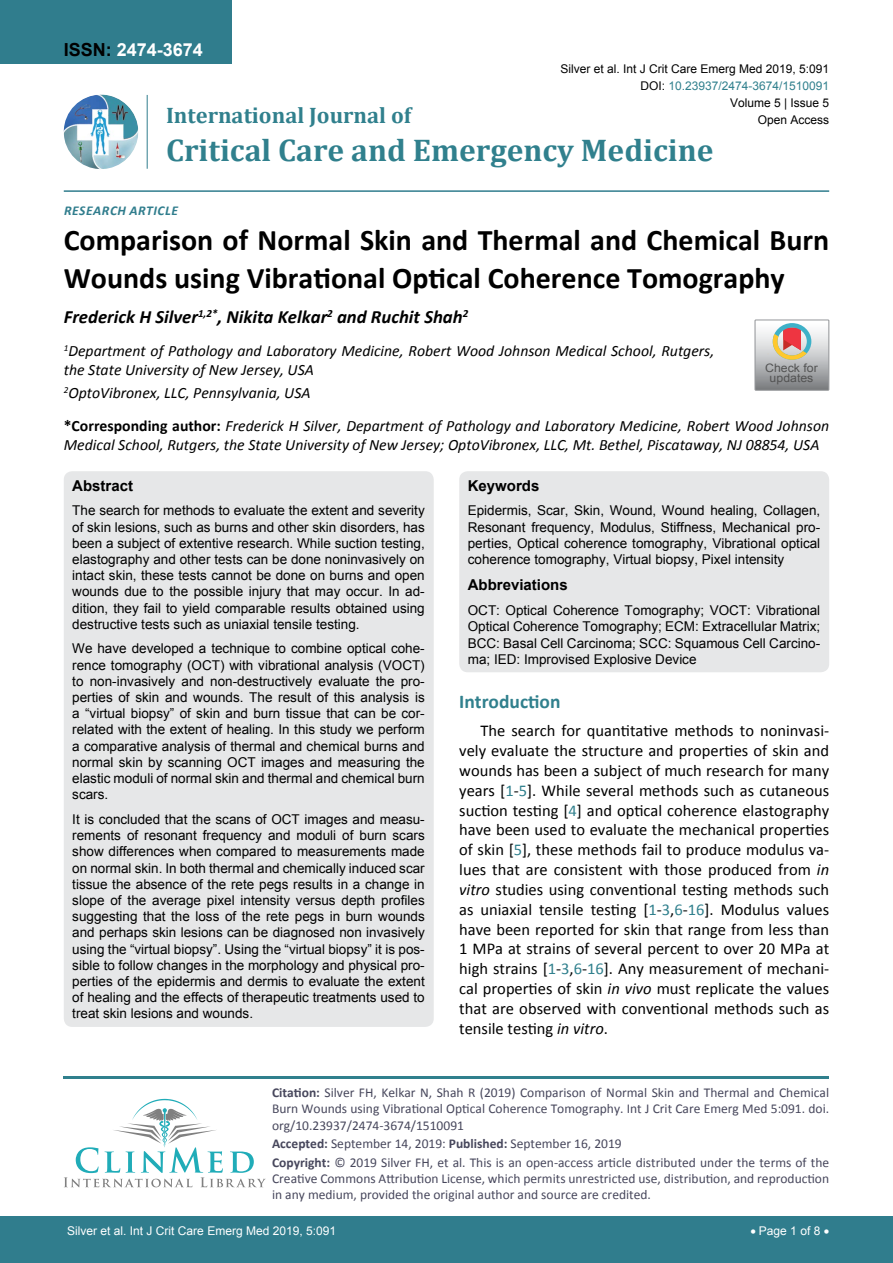
<style>
.page{position:relative;width:893px;height:1263px;background:#fff}
.page>*{position:absolute;margin:0;border:0;box-sizing:border-box;transform-origin:0 0}
.t1{font:700 31.5px "Cambria";color:#30808d}
.t2{font:700 30px/37.5px "Calibri";color:#000}
.t3{font:700 22.5px "Cambria";color:#30808d}
.t4{font:700 19.5px "Calibri";color:#30808d}
.t5{font:italic 700 18.75px "Calibri";color:#000}
.t6{font:700 18px "Arial";color:#fff}
.t7{font:16.5px/19.8px "Calibri";color:#000;text-align:justify}
.t8{font:italic 15.75px/18.9px "Calibri";color:#000}
.t9{font:700 15px "Arial";color:#000}
.t10{font:13.5px/16.2px "Arial";color:#000;text-align:justify}
.t11{font:13.5px/16.2px "Calibri";color:#47475c}
.t12{font:italic 700 13.5px "Calibri";letter-spacing:.04em;color:#307d8d}
.t13{font:12px "Arial";color:#000}
.t14{font:12px "Arial";color:#fff}
.t15{font:12px "Arial";color:#30808d}
.t16{font:11.7px/10.1px "Arial";color:#535353;text-align:center;scale:1.06 1}
.s1{color:#000}
.s2{font-weight:700;font-style:normal}
.s3{color:#30808d}
.s4{font-style:italic}
.s5{font-weight:700}
</style>
<div class="page">
<div style="left:0;top:0;width:231px;height:64px;background:#307d8d"></div>
<img style="left:64px;top:95px;width:74px;height:74px;border-radius:37px">
<hr style="left:147px;top:95px;width:1px;height:74px;background:#307d8d">
<hr style="left:64px;top:190px;width:765px;height:2px;background:#307d8d">
<div style="left:0;top:1217px;width:893px;height:46px;background:#307d8d"></div>
<hr style="left:64px;top:1076px;width:765px;height:2px;background:#30808d">
<svg style="left:64px;top:1099px;width:202px;height:88px"></svg>
<svg style="left:755px;top:320px;width:74px;height:70px;background:#bdb6b3"></svg>
<div style="left:64px;top:471px;width:370px;height:556px;background:#e6e7e8;border-radius:9px"></div>
<div style="left:459px;top:471px;width:370px;height:201px;background:#e6e7e8;border-radius:9px"></div>
<h3 class="t6" style="left:64px;top:38px;width:141px"><span class="s1">ISSN:</span> 2474-3674</h3>
<p class="t13" style="left:560px;top:60px;width:270px">Silver et al. Int J Crit Care Emerg Med 2019, 5:091</p>
<p class="t13" style="left:730px;top:95px;width:101px">Volume 5 | Issue 5</p>
<p class="t15" style="left:640px;top:78px;width:190px"><span class="s1">DOI:</span> 10.23937/2474-3674/1510091</p>
<h3 class="t3" style="left:166px;top:100px;width:247px">International Journal of</h3>
<h1 class="t1" style="left:166px;top:128px;width:549px">Critical Care and Emergency Medicine</h1>
<p class="t13" style="left:758px;top:112px;width:73px">Open Access</p>
<p class="t12" style="left:64px;top:202px;width:115px">Research ar ticle</p>
<h2 class="t2" style="left:64px;top:221px;width:767px">Comparison of Normal Skin and Thermal and Chemical Burn<br>Wounds using Vibrational Optical Coherence Tomography</h2>
<h3 class="t5" style="left:64px;top:305px;width:406px">Frederick H Silver<sup>1,2*</sup>, Nikita Kelkar<sup>2</sup> and Ruchit Shah<sup>2</sup></h3>
<p class="t8" style="left:64px;top:341px;width:652px"><sup>1</sup>Department of Pathology and Laboratory Medicine, Robert Wood Johnson Medical School, Rutgers, the State University of New Jersey, USA</p>
<p class="t8" style="left:64px;top:376px;width:767px;line-height:33px"><sup>2</sup>OptoVibronex, LLC, Pennsylvania, USA<br><span class="s2">*Corresponding author:</span> Frederick H Silver, Department of Pathology and Laboratory Medicine, Robert Wood Johnson</p>
<p class="t8" style="left:64px;top:435px;width:757px">Medical School, Rutgers, the State University of New Jersey; OptoVibronex, LLC, Mt. Bethel, Piscataway, NJ 08854, USA</p>
<p class="t16" style="left:765px;top:363px;width:51px">Check for updates</p>
<p class="t9" style="left:72px;top:475px;width:62px">Abstract</p>
<p class="t10" style="left:72px;top:503px;width:354px">The search for methods to evaluate the extent and severity of skin lesions, such as burns and other skin disorders, has been a subject of extentive research. While suction testing, elastography and other tests can be done noninvasively on intact skin, these tests cannot be done on burns and open wounds due to the possible injury that may occur. In ad&shy;dition, they fail to yield comparable results obtained using destructive tests such as uniaxial tensile testing.</p>
<p class="t10" style="left:72px;top:641px;width:354px">We have developed a technique to combine optical cohe&shy;rence tomography (OCT) with vibrational analysis (VOCT) to non-invasively and non-destructively evaluate the pro&shy;perties of skin and wounds. The result of this analysis is a “virtual biopsy” of skin and burn tissue that can be cor&shy;related with the extent of healing. In this study we perform a comparative analysis of thermal and chemical burns and normal skin by scanning OCT images and measuring the elastic moduli of normal skin and thermal and chemical burn scars.</p>
<p class="t10" style="left:72px;top:811px;width:354px">It is concluded that the scans of OCT images and measu&shy;rements of resonant frequency and moduli of burn scars show differences when compared to measurements made on normal skin. In both thermal and chemically induced scar tissue the absence of the rete pegs results in a change in slope of the average pixel intensity versus depth profiles suggesting that the loss of the rete pegs in burn wounds and perhaps skin lesions can be diagnosed non invasively using the “virtual biopsy”. Using the “virtual biopsy” it is pos&shy;sible to follow changes in the morphology and physical pro&shy;perties of the epidermis and dermis to evaluate the extent of healing and the effects of therapeutic treatments used to treat skin lesions and wounds.</p>
<p class="t9" style="left:468px;top:475px;width:73px">Keywords</p>
<p class="t10" style="left:468px;top:503px;width:354px">Epidermis, Scar, Skin, Wound, Wound healing, Collagen, Resonant frequency, Modulus, Stiffness, Mechanical pro&shy;perties, Optical coherence tomography, Vibrational optical coherence tomography, Virtual biopsy, Pixel intensity</p>
<p class="t9" style="left:468px;top:575px;width:102px">Abbreviations</p>
<p class="t10" style="left:468px;top:602px;width:354px">OCT: Optical Coherence Tomography; VOCT: Vibrational Optical Coherence Tomography; ECM: Extracellular Matrix; BCC: Basal Cell Carcinoma; SCC: Squamous Cell Carcino&shy;ma; IED: Improvised Explosive Device</p>
<h3 class="t4" style="left:459px;top:689px;width:103px">Introduction</h3>
<p class="t7" style="left:459px;top:721px;width:371px;text-indent:21px">The search for quantitative methods to noninvasi&shy;vely evaluate the structure and properties of skin and wounds has been a subject of much research for many years [<span class="s3">1</span>-<span class="s3">5</span>]. While several methods such as cutaneous suction testing [<span class="s3">4</span>] and optical coherence elastography have been used to evaluate the mechanical properties of skin [<span class="s3">5</span>], these methods fail to produce modulus va&shy;lues that are consistent with those produced from <span class="s4">in vitro</span> studies using conventional testing methods such as uniaxial tensile testing [<span class="s3">1</span>-<span class="s3">3</span>,<span class="s3">6</span>-<span class="s3">16</span>]. Modulus values have been reported for skin that range from less than 1 MPa at strains of several percent to over 20 MPa at high strains [<span class="s3">1</span>-<span class="s3">3</span>,<span class="s3">6</span>-<span class="s3">16</span>]. Any measurement of mechani&shy;cal properties of skin <span class="s4">in vivo</span> must replicate the values that are observed with conventional methods such as tensile testing <span class="s4">in vitro</span>.</p>
<p class="t11" style="left:272px;top:1084px;width:559px;text-align:justify"><span class="s5">Citation:</span> Silver FH, Kelkar N, Shah R (2019) Comparison of Normal Skin and Thermal and Chemical Burn Wounds using Vibrational Optical Coherence Tomography. Int J Crit Care Emerg Med 5:091. doi. org/10.23937/2474-3674/1510091</p>
<p class="t11" style="left:272px;top:1134px;width:559px;line-height:18.6px"><span class="s5">Accepted:</span> September 14, 2019: <span class="s5">Published:</span> September 16, 2019<br><span class="s5">Copyright:</span> © 2019 Silver FH, et al. This is an open-access article distributed under the terms of the</p>
<p class="t11" style="left:272px;top:1170px;width:559px">Creative Commons Attribution License, which permits unrestricted use, distribution, and reproduction in any medium, provided the original author and source are credited.</p>
<p class="t14" style="left:750px;top:1223px;width:80px">• Page 1 of 8 •</p>
<p class="t14" style="left:67px;top:1223px;width:270px">Silver et al. Int J Crit Care Emerg Med 2019, 5:091</p>
</div>
